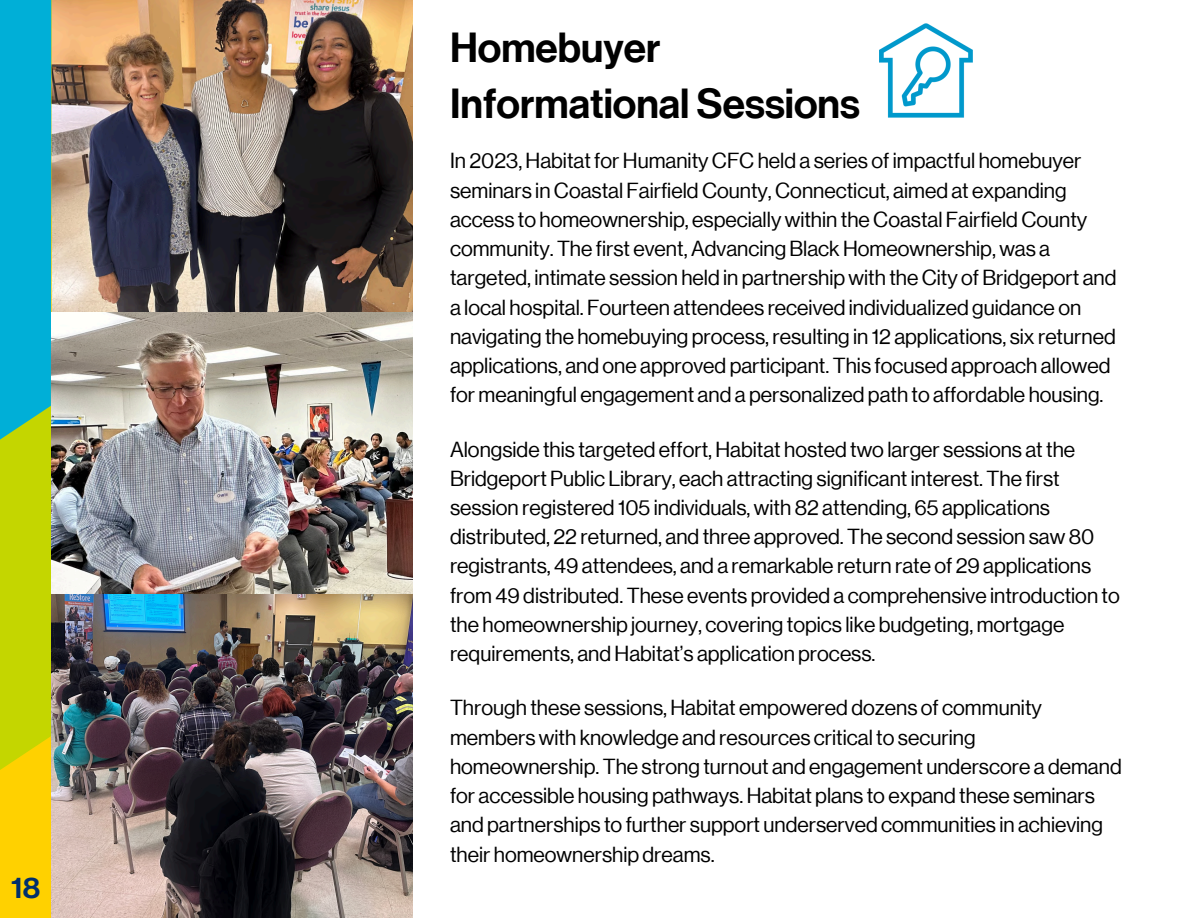
<style>
.page{position:relative;width:1188px;height:918px;background:#fff}
.page>*{position:absolute;margin:0;border:0;box-sizing:border-box;transform-origin:0 0}
.t1{font:500 40.95px/56.8px "Neue Haas Grotesk Display";color:#000}
.t2{font:29.25px "N Haas Grotesk DS Pro 65 Md";color:#002f6c}
.t3{font:21.3px/29.2px "Neue Haas Grotesk Display";color:#000}
</style>
<div class="page">
<img style="left:52px;top:0;width:361px;height:313px">
<div style="left:0;top:779px;width:52px;height:81px;background:#ffd100"></div>
<svg style="left:0;top:0;width:52px;height:779px;background:#5bc074"></svg>
<div style="left:0;top:860px;width:52px;height:58px;background:#ffd100"></div>
<img style="left:879px;top:24px;width:94px;height:93px">
<img style="left:52px;top:313px;width:361px;height:605px">
<p class="t2" style="left:11px;top:871px;width:30px">18</p>
<p class="t1" style="left:450px;top:19px;width:411px">Homebuyer<br>Informational Sessions</p>
<p class="t3" style="left:450px;top:147px;width:668px">In 2023, Habitat for Humanity CFC held a series of impactful homebuyer seminars in Coastal Fairfield County, Connecticut, aimed at expanding access to homeownership, especially within the Coastal Fairfield County community. The first event, Advancing Black Homeownership, was a targeted, intimate session held in partnership with the City of Bridgeport and a local hospital. Fourteen attendees received individualized guidance on navigating the homebuying process, resulting in 12 applications, six returned applications, and one approved participant. This focused approach allowed for meaningful engagement and a personalized path to affordable housing.</p>
<p class="t3" style="left:450px;top:435px;width:671px">Alongside this targeted effort, Habitat hosted two larger sessions at the Bridgeport Public Library, each attracting significant interest. The first session registered 105 individuals, with 82 attending, 65 applications distributed, 22 returned, and three approved. The second session saw 80 registrants, 49 attendees, and a remarkable return rate of 29 applications from 49 distributed. These events provided a comprehensive introduction to the homeownership journey, covering topics like budgeting, mortgage requirements, and Habitat’s application process.</p>
<p class="t3" style="left:450px;top:693px;width:673px">Through these sessions, Habitat empowered dozens of community members with knowledge and resources critical to securing homeownership. The strong turnout and engagement underscore a demand for accessible housing pathways. Habitat plans to expand these seminars and partnerships to further support underserved communities in achieving their homeownership dreams.</p>
</div>
